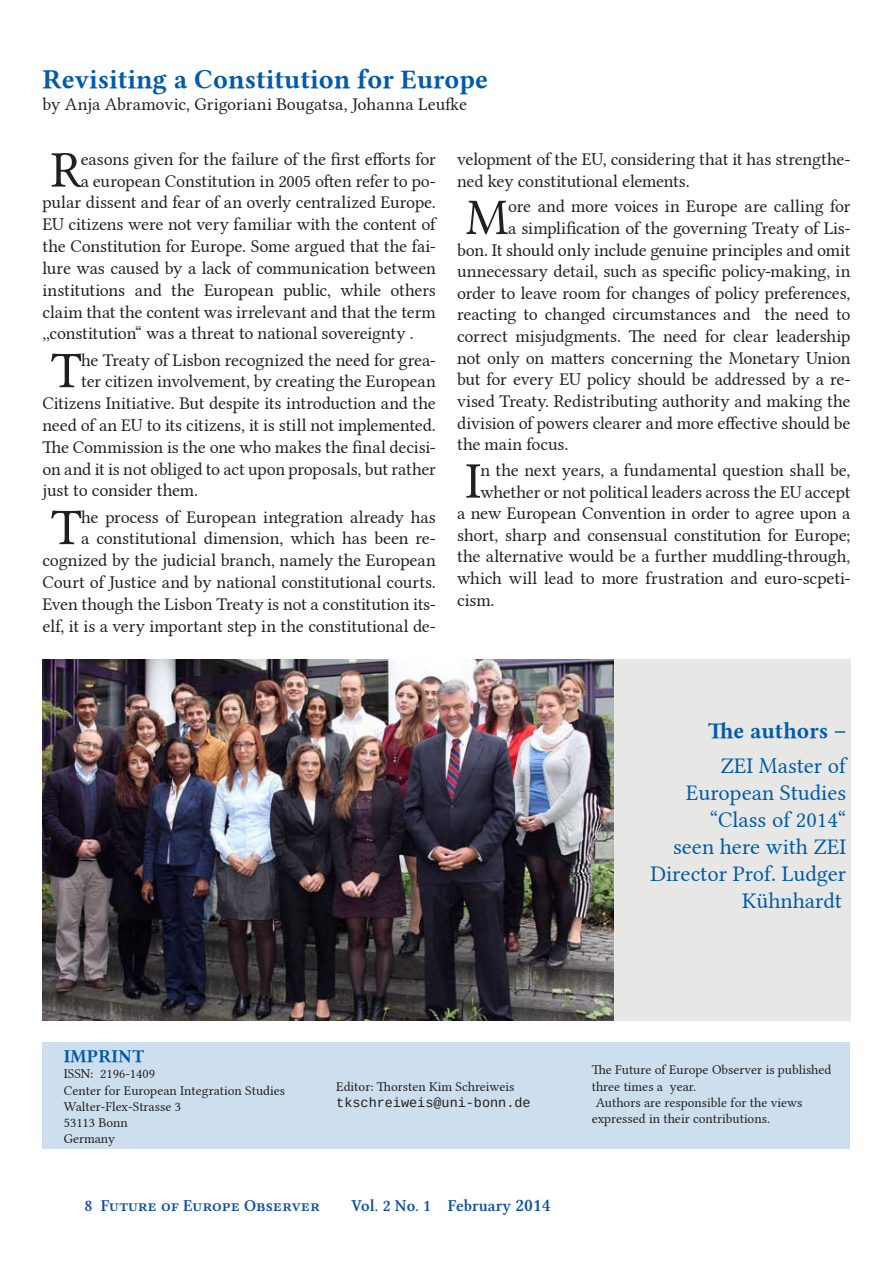
<style>
.page{position:relative;width:893px;height:1263px;background:#fff}
.page>*{position:absolute;margin:0;border:0;box-sizing:border-box;transform-origin:0 0}
.t1{font:51.45px "Lin Libertine";color:#231f20}
.Titel{font:27px "Linux Libertine GB";color:#015aaa}
.Texttitel{font:22.5px/27px "Linux Libertine G";color:#015aaa;text-align:right}
.Texttitel-2{font:22.5px "Linux Libertine GB";color:#015aaa}
.Normal_ohne_Initial{font:18px/21.8px "Lin Libertine";letter-spacing:-.01em;color:#231f20;text-align:right}
.t2{font:18px "Linux Libertine GB";letter-spacing:.02em;color:#015aaa}
.t3{font:16.5px "Lin Libertine Z";color:#0d4da1}
.Imprint{font:13.5px/16.2px "Lin Libertine";color:#231f20}
.t4{font:13.5px "Liberation Mono";color:#231f20}
.s1{font-size:18px}
</style>
<div class="page">
<div style="left:43px;top:1042px;width:807px;height:106px;background:#cddeee"></div>
<div style="left:614px;top:659px;width:236px;height:361px;background:#e7e7e6"></div>
<img style="left:43px;top:659px;width:571px;height:361px">
<p class="Titel" style="left:43px;top:61px;width:447px">Revisiting a Constitution for Europe</p>
<p class="Normal_ohne_Initial" style="left:43px;top:91px;width:426px">by Anja Abramovic, Grigoriani Bougatsa, Johanna Leufke</p>
<p class="t1" style="left:51px;top:129px;width:32px">R</p>
<p class="Normal_ohne_Initial" style="left:81px;top:146px;width:357px">easons given for the failure of the first efforts for</p>
<p class="Normal_ohne_Initial" style="left:81px;top:168px;width:357px">a european Constitution in 2005 often refer to po-</p>
<p class="Normal_ohne_Initial" style="left:43px;top:190px;width:395px">pular dissent and fear of an overly centralized Europe.</p>
<p class="Normal_ohne_Initial" style="left:43px;top:212px;width:395px">EU citizens were not very familiar with the content of</p>
<p class="Normal_ohne_Initial" style="left:43px;top:233px;width:395px">the Constitution for Europe. Some argued that the fai-</p>
<p class="Normal_ohne_Initial" style="left:43px;top:255px;width:395px">lure was caused by a lack of communication between</p>
<p class="Normal_ohne_Initial" style="left:43px;top:277px;width:395px">institutions and the European public, while others</p>
<p class="Normal_ohne_Initial" style="left:43px;top:299px;width:395px">claim that the content was irrelevant and that the term</p>
<p class="Normal_ohne_Initial" style="left:43px;top:321px;width:373px">,,constitution“ was a threat to national sovereignty .</p>
<p class="t1" style="left:51px;top:329px;width:32px">T</p>
<p class="Normal_ohne_Initial" style="left:81px;top:347px;width:356px">he Treaty of Lisbon recognized the need for grea-</p>
<p class="Normal_ohne_Initial" style="left:81px;top:368px;width:356px">ter citizen involvement, by creating the European</p>
<p class="Normal_ohne_Initial" style="left:43px;top:390px;width:395px">Citizens Initiative. But despite its introduction and the</p>
<p class="Normal_ohne_Initial" style="left:43px;top:412px;width:395px">need of an EU to its citizens, it is still not implemented.</p>
<p class="Normal_ohne_Initial" style="left:43px;top:434px;width:395px">The Commission is the one who makes the final decisi-</p>
<p class="Normal_ohne_Initial" style="left:43px;top:456px;width:395px">on and it is not obliged to act upon proposals, but rather</p>
<p class="Normal_ohne_Initial" style="left:43px;top:478px;width:157px">just to consider them.</p>
<p class="t1" style="left:51px;top:486px;width:32px">T</p>
<p class="Normal_ohne_Initial" style="left:43px;top:504px;width:395px">he process of European integration already has<br>a constitutional dimension, which has been re&shy;cognized by the judicial branch, namely the European Court of Justice and by national constitutional courts.<br>Even though the Lisbon Treaty is not a constitution its&shy;elf, it is a very important step in the constitutional de-</p>
<p class="Normal_ohne_Initial" style="left:457px;top:146px;width:395px;text-align:left">velopment of the EU, considering that it has strengthe&shy;ned key constitutional elements.</p>
<p class="t1" style="left:466px;top:176px;width:45px">M</p>
<p class="Normal_ohne_Initial" style="left:508px;top:194px;width:344px">ore and more voices in Europe are calling for</p>
<p class="Normal_ohne_Initial" style="left:508px;top:215px;width:344px">a simplification of the governing Treaty of Lis-</p>
<p class="Normal_ohne_Initial" style="left:457px;top:237px;width:395px">bon. It should only include genuine principles and omit</p>
<p class="Normal_ohne_Initial" style="left:457px;top:258px;width:395px">unnecessary detail, such as specific policy-making, in</p>
<p class="Normal_ohne_Initial" style="left:457px;top:280px;width:395px">order to leave room for changes of policy preferences,</p>
<p class="Normal_ohne_Initial" style="left:457px;top:302px;width:395px">reacting to changed circumstances and the need to</p>
<p class="Normal_ohne_Initial" style="left:457px;top:323px;width:395px">correct misjudgments. The need for clear leadership</p>
<p class="Normal_ohne_Initial" style="left:457px;top:345px;width:395px">not only on matters concerning the Monetary Union</p>
<p class="Normal_ohne_Initial" style="left:457px;top:367px;width:395px">but for every EU policy should be addressed by a re-</p>
<p class="Normal_ohne_Initial" style="left:457px;top:388px;width:395px">vised Treaty. Redistributing authority and making the</p>
<p class="Normal_ohne_Initial" style="left:457px;top:410px;width:395px">division of powers clearer and more effective should be</p>
<p class="Normal_ohne_Initial" style="left:457px;top:431px;width:113px">the main focus.</p>
<p class="t1" style="left:466px;top:440px;width:17px">I</p>
<p class="Normal_ohne_Initial" style="left:480px;top:457px;width:372px">n the next years, a fundamental question shall be,</p>
<p class="Normal_ohne_Initial" style="left:480px;top:479px;width:372px">whether or not political leaders across the EU accept</p>
<p class="Normal_ohne_Initial" style="left:457px;top:500px;width:395px">a new European Convention in order to agree upon a</p>
<p class="Normal_ohne_Initial" style="left:457px;top:522px;width:395px">short, sharp and consensual constitution for Europe;</p>
<p class="Normal_ohne_Initial" style="left:457px;top:544px;width:395px">the alternative would be a further muddling-through,</p>
<p class="Normal_ohne_Initial" style="left:457px;top:565px;width:395px">which will lead to more frustration and euro-scpeti-</p>
<p class="Normal_ohne_Initial" style="left:457px;top:587px;width:39px">cism.</p>
<p class="Texttitel-2" style="left:708px;top:715px;width:140px">The authors –</p>
<p class="Texttitel" style="left:650px;top:752px;width:197px">ZEI Master of<br>European Studies “Class of 2014“<br>seen here with ZEI<br>Director Prof. Ludger<br>Kühnhardt</p>
<p class="t2" style="left:64px;top:1044px;width:82px">IMPRINT</p>
<p class="Imprint" style="left:64px;top:1064px;width:93px">ISSN: 2196-1409</p>
<p class="Imprint" style="left:64px;top:1081px;width:223px">Center for European Integration Studies</p>
<p class="Imprint" style="left:64px;top:1097px;width:119px">Walter-Flex-Strasse 3</p>
<p class="Imprint" style="left:64px;top:1113px;width:66px">53113 Bonn</p>
<p class="Imprint" style="left:64px;top:1129px;width:53px">Germany</p>
<p class="Imprint" style="left:336px;top:1076px;width:180px">Editor: Thorsten Kim Schreiweis</p>
<p class="t4" style="left:336px;top:1093px;width:196px">tkschreiweis@uni-bonn.de</p>
<p class="t3" style="left:84px;top:1196px;width:237px">8 Future of Europe Observer</p>
<p class="t3" style="left:352px;top:1196px;width:201px">Vol. 2 No. 1 February <span class="s1">2014</span></p>
<p class="Imprint" style="left:592px;top:1060px;width:241px">The Future of Europe Observer is published three times a year.</p>
<p class="Imprint" style="left:592px;top:1093px;width:212px;text-indent:4px">Authors are responsible for the views expressed in their contributions.</p>
</div>
